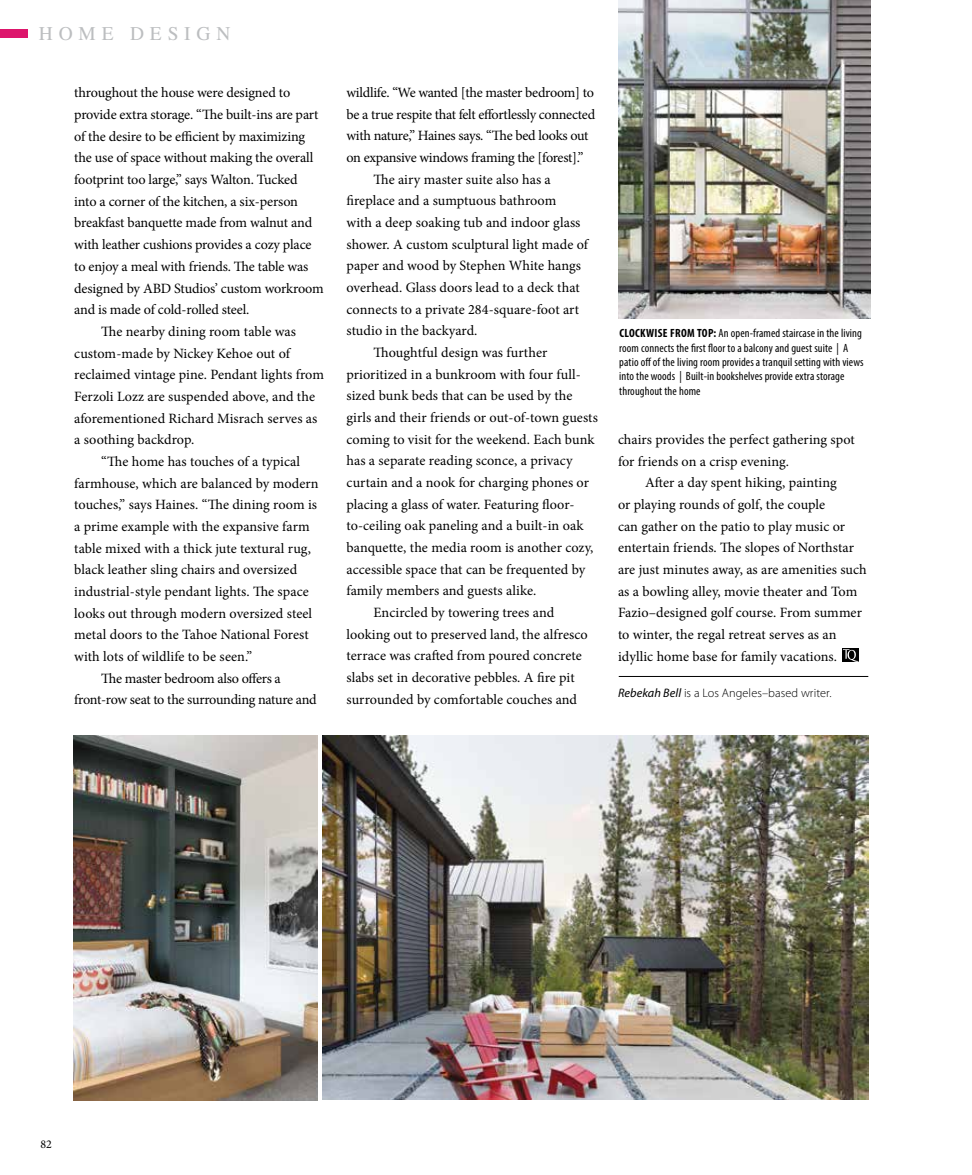
<style>
.page{position:relative;width:972px;height:1175px;background:#fff}
.page>*{position:absolute;margin:0;border:0;box-sizing:border-box;transform-origin:0 0}
.t1{font:19.5px "STIX General";letter-spacing:.3em;color:#bcbec0}
.t2{font:14.25px/21.6px "Minion Pro";color:#000}
.t3{font:14.25px "Minion Pro";letter-spacing:-.02em;color:#000}
.t4{font:14.25px "Minion Pro";letter-spacing:-.025em;color:#000}
.t5{font:300 12.3px "Myriad Pro";letter-spacing:.005em;color:#000}
.t6{font:condensed 12px/14.4px "Myriad Pro";letter-spacing:.01em;color:#000}
.t7{font:12px "Minion Pro";color:#000}
.s1{font-weight:700}
.s2{font-weight:400;font-style:italic}
</style>
<div class="page">
<div style="left:0;top:29px;width:28px;height:8px;background:#dd166c"></div>
<div style="left:842px;top:648px;width:16px;height:13px;background:#000"></div>
<svg style="left:843px;top:649px;width:16px;height:13px"></svg>
<hr style="left:619px;top:676px;width:249px;height:1px;background:#000">
<img style="left:323px;top:735px;width:546px;height:364px">
<img style="left:618px;top:0;width:253px;height:318px">
<img style="left:73px;top:735px;width:244px;height:365px">
<h1 class="t1" style="left:39px;top:20px;width:193px">HOME DESIGN</h1>
<p class="t2" style="left:74px;top:82px;width:218px">throughout the house were designed to</p>
<p class="t2" style="left:74px;top:104px;width:246px">provide extra storage. “The built-ins are part</p>
<p class="t2" style="left:74px;top:125px;width:232px">of the desire to be efficient by maximizing</p>
<p class="t2" style="left:74px;top:147px;width:241px">the use of space without making the overall</p>
<p class="t3" style="left:74px;top:170px;width:225px">footprint too large,” says Walton. Tucked</p>
<p class="t2" style="left:74px;top:190px;width:225px">into a corner of the kitchen, a six-person</p>
<p class="t2" style="left:74px;top:212px;width:239px">breakfast banquette made from walnut and</p>
<p class="t2" style="left:74px;top:234px;width:239px">with leather cushions provides a cozy place</p>
<p class="t2" style="left:74px;top:255px;width:236px">to enjoy a meal with friends. The table was</p>
<p class="t2" style="left:74px;top:277px;width:251px">designed by ABD Studios’ custom workroom</p>
<p class="t2" style="left:74px;top:299px;width:177px">and is made of cold-rolled steel.</p>
<p class="t2" style="left:101px;top:320px;width:196px">The nearby dining room table was</p>
<p class="t2" style="left:74px;top:342px;width:217px">custom-made by Nickey Kehoe out of</p>
<p class="t2" style="left:74px;top:364px;width:251px">reclaimed vintage pine. Pendant lights from</p>
<p class="t2" style="left:74px;top:385px;width:242px">Ferzoli Lozz are suspended above, and the</p>
<p class="t2" style="left:74px;top:407px;width:245px">aforementioned Richard Misrach serves as</p>
<p class="t2" style="left:74px;top:429px;width:122px">a soothing backdrop.</p>
<p class="t2" style="left:101px;top:450px;width:200px">“The home has touches of a typical</p>
<p class="t2" style="left:74px;top:472px;width:246px">farmhouse, which are balanced by modern</p>
<p class="t2" style="left:74px;top:494px;width:244px">touches,” says Haines. “The dining room is</p>
<p class="t2" style="left:74px;top:515px;width:237px">a prime example with the expansive farm</p>
<p class="t2" style="left:74px;top:537px;width:238px">table mixed with a thick jute textural rug,</p>
<p class="t2" style="left:74px;top:559px;width:224px">black leather sling chairs and oversized</p>
<p class="t2" style="left:74px;top:580px;width:236px">industrial-style pendant lights. The space</p>
<p class="t2" style="left:74px;top:602px;width:239px">looks out through modern oversized steel</p>
<p class="t2" style="left:74px;top:624px;width:236px">metal doors to the Tahoe National Forest</p>
<p class="t2" style="left:74px;top:645px;width:179px">with lots of wildlife to be seen.”</p>
<p class="t4" style="left:101px;top:668px;width:181px">The master bedroom also offers a</p>
<p class="t4" style="left:74px;top:690px;width:244px">front-row seat to the surrounding nature and</p>
<p class="t3" style="left:346px;top:83px;width:249px">wildlife. “We wanted [the master bedroom] to</p>
<p class="t4" style="left:346px;top:104px;width:250px">be a true respite that felt effortlessly connected</p>
<p class="t3" style="left:346px;top:126px;width:244px">with nature,” Haines says. “The bed looks out</p>
<p class="t3" style="left:346px;top:148px;width:239px">on expansive windows framing the [forest].”</p>
<p class="t2" style="left:374px;top:168px;width:179px">The airy master suite also has a</p>
<p class="t2" style="left:346px;top:190px;width:211px">fireplace and a sumptuous bathroom</p>
<p class="t2" style="left:346px;top:212px;width:235px">with a deep soaking tub and indoor glass</p>
<p class="t2" style="left:346px;top:233px;width:243px">shower. A custom sculptural light made of</p>
<p class="t2" style="left:346px;top:255px;width:236px">paper and wood by Stephen White hangs</p>
<p class="t2" style="left:346px;top:277px;width:235px">overhead. Glass doors lead to a deck that</p>
<p class="t2" style="left:346px;top:298px;width:234px">connects to a private 284-square-foot art</p>
<p class="t2" style="left:346px;top:320px;width:132px">studio in the backyard.</p>
<p class="t2" style="left:374px;top:342px;width:175px">Thoughtful design was further</p>
<p class="t2" style="left:346px;top:363px;width:236px">prioritized in a bunkroom with four full-</p>
<p class="t2" style="left:346px;top:385px;width:228px">sized bunk beds that can be used by the</p>
<p class="t2" style="left:346px;top:407px;width:253px">girls and their friends or out-of-town guests</p>
<p class="t2" style="left:346px;top:428px;width:250px">coming to visit for the weekend. Each bunk</p>
<p class="t2" style="left:346px;top:450px;width:228px">has a separate reading sconce, a privacy</p>
<p class="t2" style="left:346px;top:472px;width:244px">curtain and a nook for charging phones or</p>
<p class="t2" style="left:346px;top:493px;width:229px">placing a glass of water. Featuring floor-</p>
<p class="t2" style="left:346px;top:515px;width:239px">to-ceiling oak paneling and a built-in oak</p>
<p class="t2" style="left:346px;top:537px;width:248px">banquette, the media room is another cozy,</p>
<p class="t2" style="left:346px;top:558px;width:240px">accessible space that can be frequented by</p>
<p class="t2" style="left:346px;top:580px;width:191px">family members and guests alike.</p>
<p class="t2" style="left:374px;top:602px;width:182px">Encircled by towering trees and</p>
<p class="t2" style="left:346px;top:623px;width:243px">looking out to preserved land, the alfresco</p>
<p class="t2" style="left:346px;top:645px;width:237px">terrace was crafted from poured concrete</p>
<p class="t2" style="left:346px;top:667px;width:230px">slabs set in decorative pebbles. A fire pit</p>
<p class="t2" style="left:346px;top:688px;width:232px">surrounded by comfortable couches and</p>
<p class="t6" style="left:619px;top:326px;width:246px"><span class="s1">CLOCKWISE FROM TOP:</span> An open-framed staircase in the living room connects the first floor to a balcony and guest suite | A patio off of the living room provides a tranquil setting with views into the woods | Built-in bookshelves provide extra storage throughout the home</p>
<p class="t2" style="left:618px;top:429px;width:238px">chairs provides the perfect gathering spot for friends on a crisp evening.</p>
<p class="t2" style="left:618px;top:472px;width:250px;text-indent:27px">After a day spent hiking, painting<br>or playing rounds of golf, the couple<br>can gather on the patio to play music or entertain friends. The slopes of Northstar are just minutes away, as are amenities such as a bowling alley, movie theater and Tom Fazio–designed golf course. From summer to winter, the regal retreat serves as an idyllic home base for family vacations.</p>
<p class="t5" style="left:618px;top:686px;width:215px"><span class="s2">Rebekah Bell</span> is a Los Angeles–based writer.</p>
<p class="t7" style="left:40px;top:1136px;width:13px">82</p>
</div>
